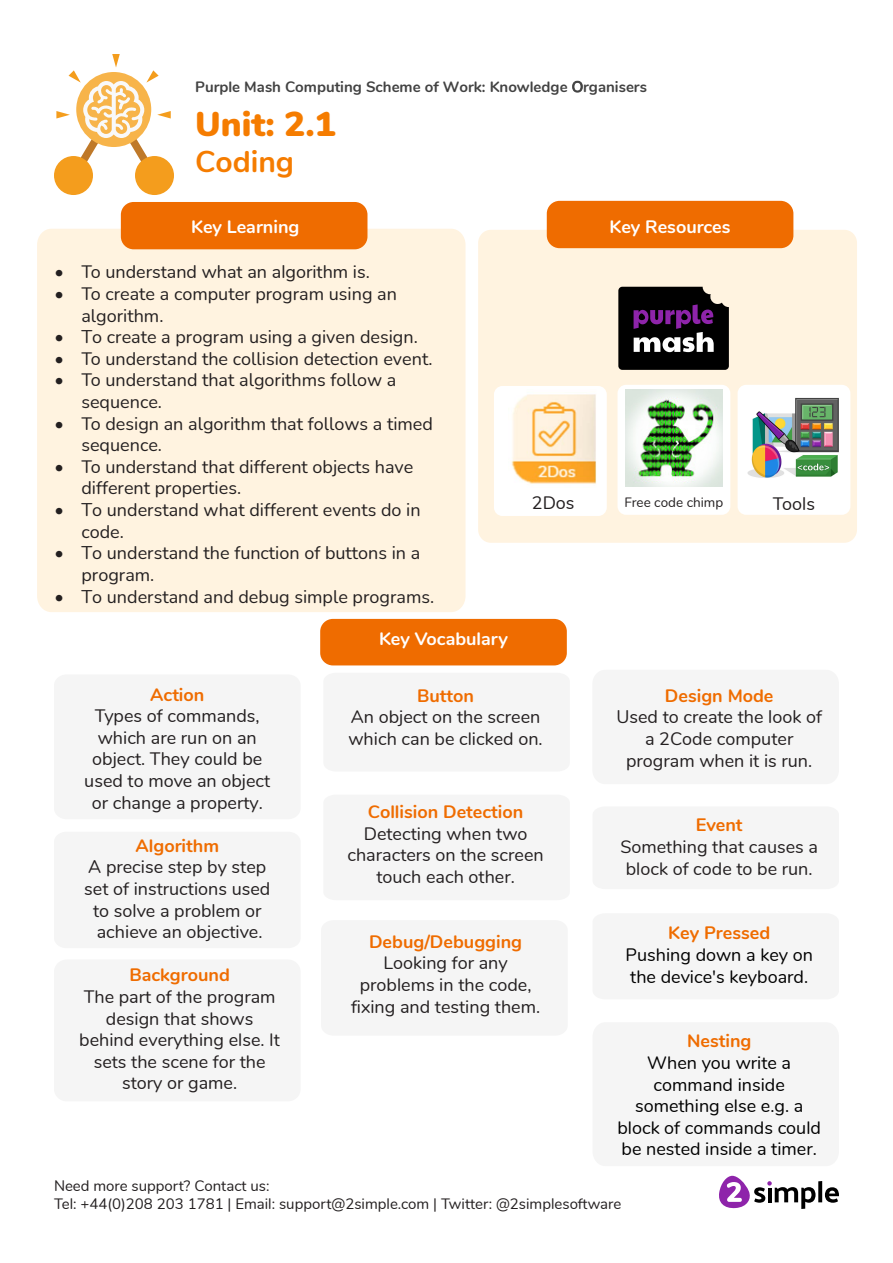
<style>
.page{position:relative;width:893px;height:1263px;background:#fff}
.page>*{position:absolute;margin:0;border:0;box-sizing:border-box;transform-origin:0 0}
.t1{font:900 34.5px "Nunito";color:#f57c00}
.t2{font:700 30px "Nunito";color:#f57c00}
.t3{font:18px/21.6px "Nunito";color:#231f20;text-align:center}
.t4{font:18px/21.6px "Nunito";color:#000;text-align:center}
.t5{font:700 18px "Nunito";color:#fff}
.t6{font:15px/18px "Nunito";color:#231f20}
.t7{font:700 15px "Nunito";color:#424242}
.t8{font:13.5px "Nunito";color:#231f20}
.s1{font-weight:400}
.s2{font-weight:700;color:#ef6c00}
</style>
<div class="page">
<svg style="left:818px;top:1181px;width:4px;height:21px"></svg>
<svg style="left:825px;top:1187px;width:14px;height:16px"></svg>
<svg style="left:719px;top:1176px;width:96px;height:33px"></svg>
<div style="left:37px;top:229px;width:428px;height:383px;background:#fff3e0"></div>
<div style="left:478px;top:230px;width:379px;height:313px;background:#fff3e0;border-radius:13px"></div>
<div style="left:121px;top:202px;width:246px;height:47px;background:#ef6c00;border-radius:13px"></div>
<div style="left:547px;top:201px;width:246px;height:47px;background:#ef6c00;border-radius:13px"></div>
<svg style="left:618px;top:287px;width:111px;height:83px;background:#2f2530"></svg>
<div style="left:320px;top:619px;width:247px;height:46px;background:#ef6c00;border-radius:13px"></div>
<div style="left:54px;top:959px;width:247px;height:142px;background:#f5f5f5;border-radius:13px"></div>
<div style="left:54px;top:156px;width:39px;height:39px;background:#f49d1d;border-radius:50%"></div>
<div style="left:135px;top:156px;width:39px;height:39px;background:#f49d1d;border-radius:50%"></div>
<svg style="left:56px;top:54px;width:115px;height:133px"></svg>
<div style="left:617px;top:385px;width:113px;height:130px;background:#fff;border-radius:9px"></div>
<div style="left:738px;top:385px;width:112px;height:130px;background:#fff;border-radius:9px"></div>
<div style="left:494px;top:386px;width:113px;height:130px;background:#fff;border-radius:9px"></div>
<img style="left:511px;top:394px;width:86px;height:90px">
<img style="left:625px;top:389px;width:97px;height:98px">
<img style="left:747px;top:397px;width:92px;height:81px">
<div style="left:592px;top:670px;width:247px;height:114px;background:#f5f5f5;border-radius:13px"></div>
<p class="t7" style="left:195px;top:76px;width:453px">Purple Mash Computing Scheme of Work: Knowledge <span class="s1">O</span>rganisers</p>
<p class="t1" style="left:195px;top:98px;width:142px">Unit: 2.1</p>
<p class="t2" style="left:195px;top:139px;width:100px">Coding</p>
<p class="t5" style="left:191px;top:214px;width:110px">Key Learning</p>
<p class="t5" style="left:610px;top:214px;width:122px">Key Resources</p>
<p class="t3" style="left:54px;top:260px;width:317px">• To understand what an algorithm is.</p>
<p class="t3" style="left:81px;top:282px;width:317px;text-align:left;text-indent:-27px">• To create a computer program using an algorithm.</p>
<p class="t3" style="left:54px;top:325px;width:365px">• To create a program using a given design.</p>
<p class="t3" style="left:54px;top:347px;width:380px">• To understand the collision detection event.</p>
<p class="t3" style="left:81px;top:368px;width:316px;text-align:left;text-indent:-27px">• To understand that algorithms follow a sequence.</p>
<p class="t3" style="left:81px;top:412px;width:353px;text-align:left;text-indent:-27px">• To design an algorithm that follows a timed sequence.</p>
<p class="t3" style="left:81px;top:455px;width:334px;text-align:left;text-indent:-27px">• To understand that different objects have different properties.</p>
<p class="t3" style="left:81px;top:498px;width:341px;text-align:left;text-indent:-27px">• To understand what different events do in code.</p>
<p class="t3" style="left:81px;top:541px;width:340px;text-align:left;text-indent:-27px">• To understand the function of buttons in a program.</p>
<p class="t3" style="left:54px;top:584px;width:381px">• To understand and debug simple programs.</p>
<p class="t5" style="left:379px;top:626px;width:130px">Key Vocabulary</p>
<p class="t3" style="left:532px;top:491px;width:44px">2Dos</p>
<p class="t8" style="left:625px;top:493px;width:100px">Free code chimp</p>
<p class="t3" style="left:773px;top:491px;width:44px">Tools</p>
<p class="t3" style="left:84px;top:682px;width:188px"><span class="s2">Action<br></span>Types of commands, which are run on an object. They could be used to move an object or change a property.</p>
<p class="t3" style="left:84px;top:834px;width:188px"><span class="s2">Algorithm<br></span>A precise step by step set of instructions used to solve a problem or achieve an objective.</p>
<p class="t3" style="left:79px;top:963px;width:202px"><span class="s2">Background<br></span>The part of the program design that shows behind everything else. It sets the scene for the story or game.</p>
<p class="t3" style="left:348px;top:683px;width:196px"><span class="s2">Button<br></span>An object on the screen which can be clicked on.</p>
<p class="t3" style="left:347px;top:800px;width:198px"><span class="s2">Collision Detection<br></span>Detecting when two characters on the screen touch each other.</p>
<p class="t3" style="left:351px;top:930px;width:191px"><span class="s2">Debug/Debugging<br></span>Looking for any problems in the code, fixing and testing them.</p>
<p class="t3" style="left:616px;top:684px;width:207px"><span class="s2">Design Mode<br></span>Used to create the look of a 2Code computer program when it is run.</p>
<p class="t3" style="left:620px;top:813px;width:199px"><span class="s2">Event<br></span>Something that causes a block of code to be run.</p>
<p class="t4" style="left:625px;top:921px;width:189px"><span class="s2">Key Pressed<br></span>Pushing down a key on the device's keyboard.</p>
<p class="t4" style="left:617px;top:1029px;width:205px"><span class="s2">Nesting<br></span>When you write a command inside something else e.g. a block of commands could be nested inside a timer.</p>
<p class="t6" style="left:54px;top:1176px;width:569px">Need more support? Contact us:<br>Tel: +44(0)208 203 1781 | Email: support@2simple.com | Twitter: @2simplesoftware</p>
</div>
